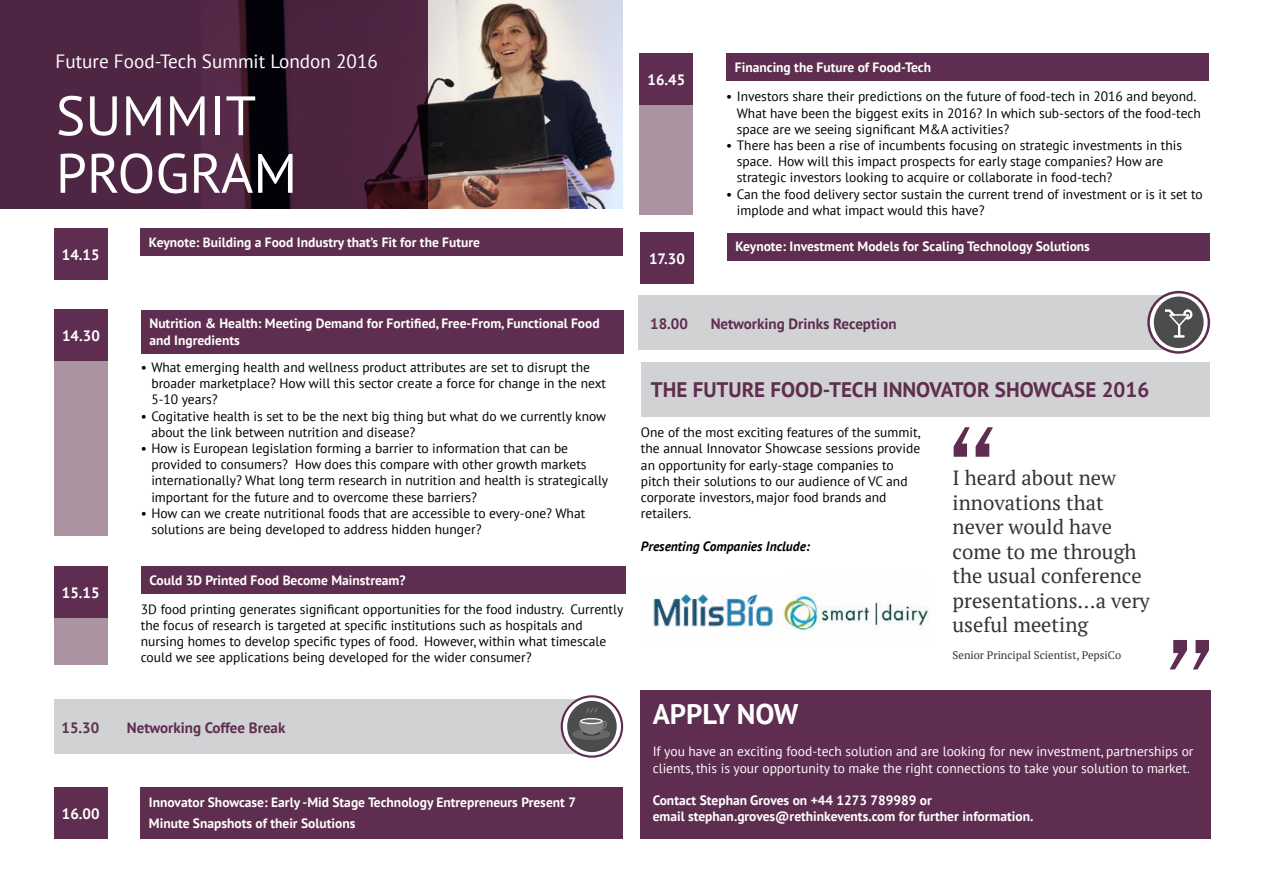
<style>
.page{position:relative;width:1263px;height:893px;background:#fff}
.page>*{position:absolute;margin:0;border:0;box-sizing:border-box;transform-origin:0 0}
.t1{font:55.5px/57.6px "PT Sans";color:#fff}
.t2{font:700 28.5px "PT Sans";color:#fff}
.t3{font:700 21px "PT Sans";color:#5e2d4f}
.t4{font:20.4px/24.6px "PT Serif";color:#333535}
.t5{font:19.2px "PT Sans";color:#fff}
.t6{font:700 15px "PT Sans";color:#5e2d4f}
.t7{font:700 15px "PT Sans";color:#fff}
.t8{font:13.5px/16.2px "PT Sans";color:#000}
.t9{font:700 13.5px/21.8px "PT Sans";color:#fff}
.t10{font:13.5px/16.2px "PT Sans";color:#fff}
.t11{font:italic 700 13.5px "PT Sans";color:#000}
.t12{font:10.95px "PT Serif";color:#333535}
</style>
<div class="page">
<img style="left:428px;top:0;width:195px;height:208px">
<div style="left:54px;top:229px;width:54px;height:51px;background:#5e2d4f"></div>
<div style="left:140px;top:229px;width:483px;height:27px;background:#5e2d4f"></div>
<div style="left:54px;top:788px;width:54px;height:51px;background:#5e2d4f"></div>
<div style="left:140px;top:788px;width:483px;height:51px;background:#5e2d4f"></div>
<div style="left:54px;top:566px;width:54px;height:99px;background:#ac93a1"></div>
<div style="left:54px;top:566px;width:54px;height:51px;background:#5e2d4f"></div>
<div style="left:141px;top:566px;width:484px;height:27px;background:#5e2d4f"></div>
<div style="left:639px;top:53px;width:54px;height:162px;background:#ac93a1"></div>
<div style="left:726px;top:53px;width:483px;height:28px;background:#5e2d4f"></div>
<svg style="left:0;top:0;width:428px;height:208px;background:#46213b"></svg>
<div style="left:641px;top:362px;width:569px;height:55px;background:#d1d2d4"></div>
<div style="left:54px;top:700px;width:538px;height:54px;background:#d1d2d4"></div>
<svg style="left:562px;top:696px;width:60px;height:61px"></svg>
<div style="left:561px;top:695px;width:62px;height:63px;border:2px solid #5e2d4f;border-radius:50%"></div>
<div style="left:567px;top:701px;width:50px;height:51px;background:#4c4c4c;border-radius:50%"></div>
<div style="left:572px;top:728px;width:38px;height:12px;background:#666;border-radius:50%"></div>
<svg style="left:579px;top:708px;width:28px;height:27px"></svg>
<div style="left:639px;top:295px;width:540px;height:55px;background:#d1d2d4"></div>
<svg style="left:1148px;top:292px;width:61px;height:60px"></svg>
<div style="left:1147px;top:291px;width:63px;height:63px;border:2px solid #5e2d4f;border-radius:50%"></div>
<div style="left:1154px;top:297px;width:49px;height:51px;background:#4c4c4c;border-radius:50%"></div>
<svg style="left:1165px;top:309px;width:28px;height:29px"></svg>
<div style="left:54px;top:310px;width:54px;height:226px;background:#ac93a1"></div>
<div style="left:141px;top:310px;width:483px;height:43px;background:#5e2d4f"></div>
<div style="left:54px;top:310px;width:54px;height:51px;background:#5e2d4f"></div>
<div style="left:639px;top:53px;width:54px;height:51px;background:#5e2d4f"></div>
<div style="left:640px;top:690px;width:570px;height:148px;background:#5e2d4f"></div>
<div style="left:640px;top:233px;width:54px;height:51px;background:#5e2d4f"></div>
<div style="left:727px;top:233px;width:483px;height:27px;background:#5e2d4f"></div>
<img style="left:782px;top:593px;width:147px;height:38px">
<img style="left:653px;top:593px;width:120px;height:34px">
<svg style="left:954px;top:427px;width:39px;height:30px"></svg>
<svg style="left:1170px;top:640px;width:39px;height:29px"></svg>
<h3 class="t5" style="left:55px;top:52px;width:324px">Future Food-Tech Summit London 2016</h3>
<p class="t7" style="left:647px;top:74px;width:39px">16.45</p>
<p class="t9" style="left:735px;top:58px;width:198px">Financing the Future of Food-Tech</p>
<h1 class="t1" style="left:56px;top:90px;width:243px">SUMMIT<br>PROGRAM</h1>
<p class="t8" style="left:737px;top:89px;width:466px;text-indent:-11px">• Investors share their predictions on the future of food-tech in 2016 and beyond.<br>What have been the biggest exits in 2016? In which sub-sectors of the food-tech space are we seeing significant M&amp;A activities?</p>
<p class="t8" style="left:737px;top:138px;width:447px;text-indent:-11px">• There has been a rise of incumbents focusing on strategic investments in this space. How will this impact prospects for early stage companies? How are strategic investors looking to acquire or collaborate in food-tech?</p>
<p class="t8" style="left:737px;top:186px;width:467px;text-indent:-11px">• Can the food delivery sector sustain the current trend of investment or is it set to implode and what impact would this have?</p>
<p class="t7" style="left:62px;top:249px;width:39px">14.15</p>
<p class="t9" style="left:149px;top:233px;width:332px">Keynote: Building a Food Industry that’s Fit for the Future</p>
<p class="t7" style="left:649px;top:253px;width:37px">17.30</p>
<p class="t9" style="left:735px;top:237px;width:356px">Keynote: Investment Models for Scaling Technology Solutions</p>
<p class="t9" style="left:149px;top:313px;width:452px">Nutrition &amp; Health: Meeting Demand for Fortified, Free-From, Functional Food</p>
<p class="t7" style="left:62px;top:330px;width:39px">14.30</p>
<p class="t9" style="left:149px;top:330px;width:92px">and Ingredients</p>
<p class="t7" style="left:62px;top:587px;width:39px">15.15</p>
<p class="t8" style="left:151px;top:360px;width:456px;text-indent:-11px">• What emerging health and wellness product attributes are set to disrupt the broader marketplace? How will this sector create a force for change in the next<br>5-10 years?</p>
<p class="t8" style="left:151px;top:409px;width:456px;text-indent:-11px">• Cogitative health is set to be the next big thing but what do we currently know about the link between nutrition and disease?</p>
<p class="t8" style="left:151px;top:441px;width:458px;text-indent:-11px">• How is European legislation forming a barrier to information that can be provided to consumers? How does this compare with other growth markets internationally? What long term research in nutrition and health is strategically important for the future and to overcome these barriers?</p>
<p class="t8" style="left:151px;top:506px;width:435px;text-indent:-11px">• How can we create nutritional foods that are accessible to every-one? What solutions are being developed to address hidden hunger?</p>
<p class="t9" style="left:149px;top:571px;width:258px">Could 3D Printed Food Become Mainstream?</p>
<p class="t8" style="left:141px;top:601px;width:484px">3D food printing generates significant opportunities for the food industry. Currently the focus of research is targeted at specific institutions such as hospitals and nursing homes to develop specific types of food. However, within what timescale could we see applications being developed for the wider consumer?</p>
<p class="t6" style="left:62px;top:722px;width:39px">15.30</p>
<p class="t6" style="left:127px;top:722px;width:160px">Networking Coffee Break</p>
<p class="t7" style="left:62px;top:808px;width:39px">16.00</p>
<p class="t9" style="left:149px;top:792px;width:428px">Innovator Showcase: Early -Mid Stage Technology Entrepreneurs Present 7<br>Minute Snapshots of their Solutions</p>
<p class="t6" style="left:650px;top:318px;width:39px">18.00</p>
<p class="t6" style="left:711px;top:318px;width:187px">Networking Drinks Reception</p>
<h3 class="t3" style="left:651px;top:382px;width:500px">THE FUTURE FOOD-TECH INNOVATOR SHOWCASE 2016</h3>
<p class="t8" style="left:641px;top:425px;width:281px">One of the most exciting features of the summit, the annual Innovator Showcase sessions provide an opportunity for early-stage companies to pitch their solutions to our audience of VC and corporate investors, major food brands and retailers.</p>
<p class="t11" style="left:641px;top:541px;width:171px">Presenting Companies Include:</p>
<h3 class="t4" style="left:952px;top:467px;width:199px">I heard about new innovations that never would have come to me through the usual conference presentations…a very useful meeting</h3>
<p class="t12" style="left:952px;top:648px;width:170px">Senior Principal Scientist, PepsiCo</p>
<h2 class="t2" style="left:653px;top:704px;width:147px">APPLY NOW</h2>
<p class="t10" style="left:653px;top:744px;width:542px">If you have an exciting food-tech solution and are looking for new investment, partnerships or clients, this is your opportunity to make the right connections to take your solution to market.</p>
<p class="t9" style="left:653px;top:794px;width:382px;line-height:16.2px">Contact Stephan Groves on +44 1273 789989 or<br>email stephan.groves@rethinkevents.com for further information.</p>
</div>
